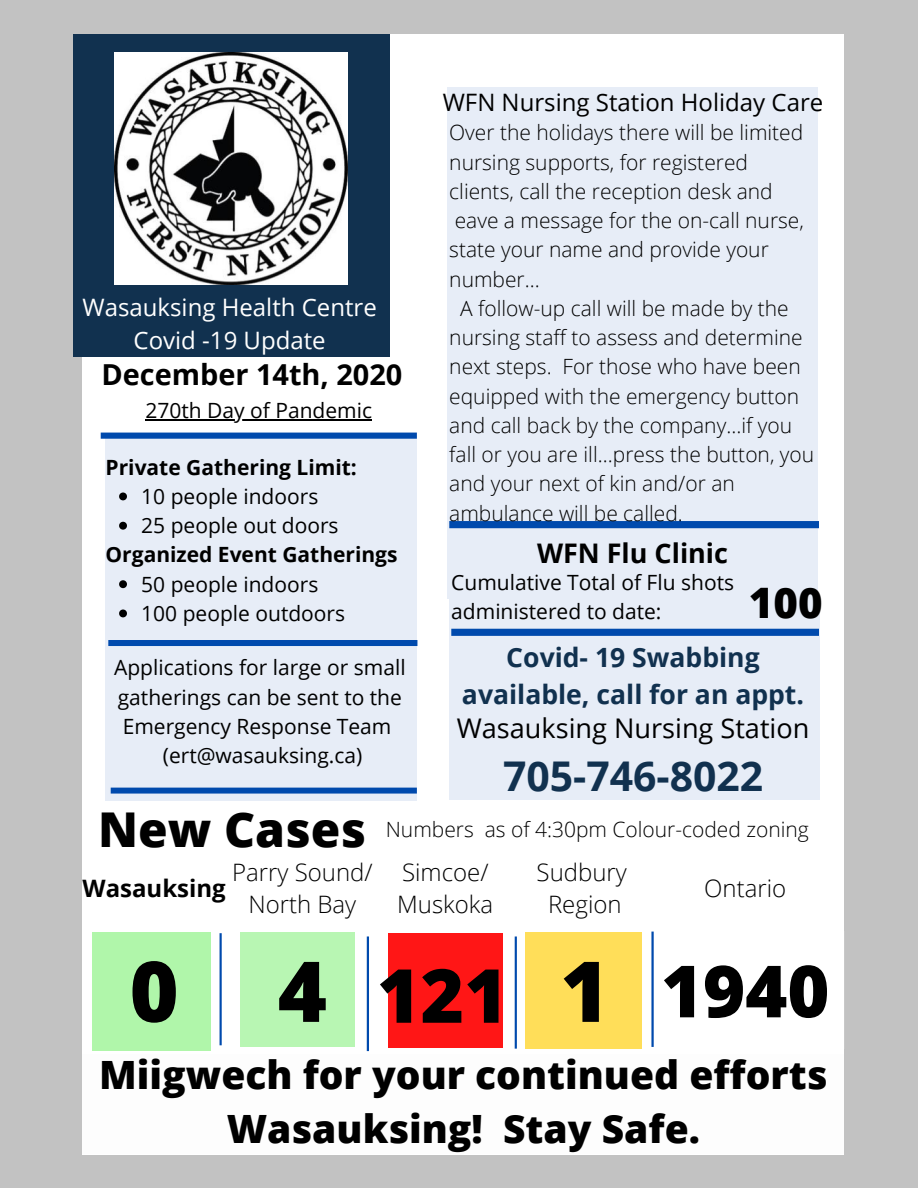
<style>
.page{position:relative;width:918px;height:1188px;background:#c2c2c2}
.page>*{position:absolute;margin:0;border:0;box-sizing:border-box;transform-origin:0 0}
.t1{font:800 84px "Open Sans";color:#000}
.t2{font:800 74.55px "Open Sans";color:#000}
.t3{font:800 72px "Open Sans";color:#000}
.t4{font:800 48px "Open Sans";color:#000}
.t5{font:800 42px "Open Sans";color:#000}
.t6{font:700 40.95px "Open Sans";color:#11314f}
.t7{font:800 39px/54px "Open Sans";color:#000;text-align:center}
.t8{font:700 28.95px "Open Sans";color:#000}
.t9{font:27.15px "Open Sans";color:#000}
.t10{font:700 27px "Open Sans";color:#000}
.t11{font:700 26.55px/36.5px "Open Sans";color:#11314f;text-align:center}
.t12{font:300 24px "Open Sans";color:#000}
.t13{font:24px "Open Sans";color:#fff}
.t14{font:24px "Open Sans";color:#000}
.t15{font:700 24px "Open Sans";color:#000}
.t16{font:300 21px/29.2px "Open Sans";color:#000}
.t17{font:21px/29.2px "Open Sans";color:#000;text-align:center}
.t18{font:700 21px "Open Sans";color:#000}
</style>
<div class="page">
<div style="left:82px;top:34px;width:762px;height:1120px;background:#fff"></div>
<div style="left:74px;top:34px;width:316px;height:323px;background:#11314f"></div>
<div style="left:106px;top:436px;width:311px;height:364px;background:#e7edf7"></div>
<div style="left:447px;top:88px;width:370px;height:511px;background:#e7edf7"></div>
<div style="left:449px;top:600px;width:370px;height:200px;background:#e7edf7"></div>
<img style="left:114px;top:52px;width:233px;height:232px">
<svg style="left:92px;top:932px;width:550px;height:117px;fill:#b8f6b3"></svg>
<svg style="left:220px;top:933px;width:2px;height:112px"></svg>
<svg style="left:367px;top:936px;width:2px;height:115px"></svg>
<svg style="left:515px;top:937px;width:2px;height:112px"></svg>
<svg style="left:651px;top:932px;width:3px;height:115px"></svg>
<svg style="left:449px;top:521px;width:370px;height:7px"></svg>
<svg style="left:451px;top:629px;width:368px;height:7px"></svg>
<svg style="left:119px;top:493px;width:8px;height:7px"></svg>
<svg style="left:119px;top:522px;width:8px;height:8px"></svg>
<svg style="left:119px;top:580px;width:8px;height:8px"></svg>
<svg style="left:119px;top:610px;width:8px;height:7px"></svg>
<div style="left:108px;top:640px;width:309px;height:6px;background:#004aad"></div>
<svg style="left:101px;top:433px;width:316px;height:6px"></svg>
<svg style="left:111px;top:788px;width:306px;height:6px"></svg>
<div style="left:92px;top:933px;width:119px;height:118px;background:#b0f6aa"></div>
<div style="left:388px;top:933px;width:115px;height:115px;background:#ff1616"></div>
<div style="left:525px;top:933px;width:116px;height:116px;background:#ffde59"></div>
<hr style="left:145px;top:419px;width:227px;height:1px;background:#000">
<p class="t13" style="left:83px;top:291px;width:296px">Wasauksing Health Centre</p>
<p class="t13" style="left:134px;top:323px;width:194px">Covid -19 Update</p>
<p class="t8" style="left:101px;top:354px;width:302px">December 14th, 2020</p>
<p class="t17" style="left:145px;top:395px;width:228px">270th Day of Pandemic</p>
<p class="t18" style="left:106px;top:452px;width:253px">Private Gathering Limit:</p>
<p class="t17" style="left:141px;top:481px;width:179px">10 people indoors</p>
<p class="t17" style="left:141px;top:510px;width:199px">25 people out doors</p>
<p class="t17" style="left:141px;top:569px;width:179px">50 people indoors</p>
<p class="t17" style="left:141px;top:598px;width:205px">100 people outdoors</p>
<p class="t18" style="left:106px;top:540px;width:293px">Organized Event Gatherings</p>
<p class="t17" style="left:114px;top:652px;width:293px">Applications for large or small gatherings can be sent to the<br>Emergency Response Team (ert@wasauksing.ca)</p>
<p class="t14" style="left:443px;top:85px;width:382px">WFN Nursing Station Holiday Care</p>
<p class="t16" style="left:449px;top:118px;width:356px">Over the holidays there will be limited nursing supports, for registered clients, call the reception desk and eave a message for the on-call nurse, state your name and provide your number…</p>
<p class="t16" style="left:449px;top:293px;width:366px;text-indent:11px">A follow-up call will be made by the nursing staff to assess and determine next steps. For those who have been equipped with the emergency button and call back by the company…if you fall or you are ill…press the button, you and your next of kin and/or an ambulance will be called.</p>
<p class="t10" style="left:537px;top:535px;width:193px">WFN Flu Clinic</p>
<p class="t17" style="left:451px;top:567px;width:284px;text-align:left">Cumulative Total of Flu shots administered to date:</p>
<p class="t5" style="left:749px;top:574px;width:75px">100</p>
<p class="t11" style="left:462px;top:639px;width:344px">Covid- 19 Swabbing available, call for an appt.</p>
<p class="t9" style="left:457px;top:709px;width:354px">Wasauksing Nursing Station</p>
<p class="t6" style="left:503px;top:747px;width:262px">705-746-8022</p>
<p class="t4" style="left:98px;top:796px;width:269px">New Cases</p>
<p class="t15" style="left:82px;top:871px;width:145px">Wasauksing</p>
<p class="t12" style="left:232px;top:855px;width:142px">Parry Sound/</p>
<p class="t12" style="left:248px;top:888px;width:109px">North Bay</p>
<p class="t16" style="left:386px;top:814px;width:425px">Numbers as of 4:30pm Colour-coded zoning</p>
<p class="t12" style="left:402px;top:855px;width:88px">Simcoe/</p>
<p class="t12" style="left:397px;top:888px;width:98px">Muskoka</p>
<p class="t12" style="left:537px;top:855px;width:92px">Sudbury</p>
<p class="t12" style="left:548px;top:888px;width:75px">Region</p>
<p class="t12" style="left:704px;top:871px;width:84px">Ontario</p>
<p class="t1" style="left:130px;top:932px;width:51px">0</p>
<p class="t1" style="left:278px;top:932px;width:51px">4</p>
<p class="t2" style="left:377px;top:943px;width:132px">121</p>
<p class="t1" style="left:560px;top:932px;width:51px">1</p>
<p class="t3" style="left:661px;top:940px;width:170px">1940</p>
<p class="t7" style="left:99px;top:1047px;width:730px">Miigwech for your continued efforts<br>Wasauksing! Stay Safe.</p>
</div>
